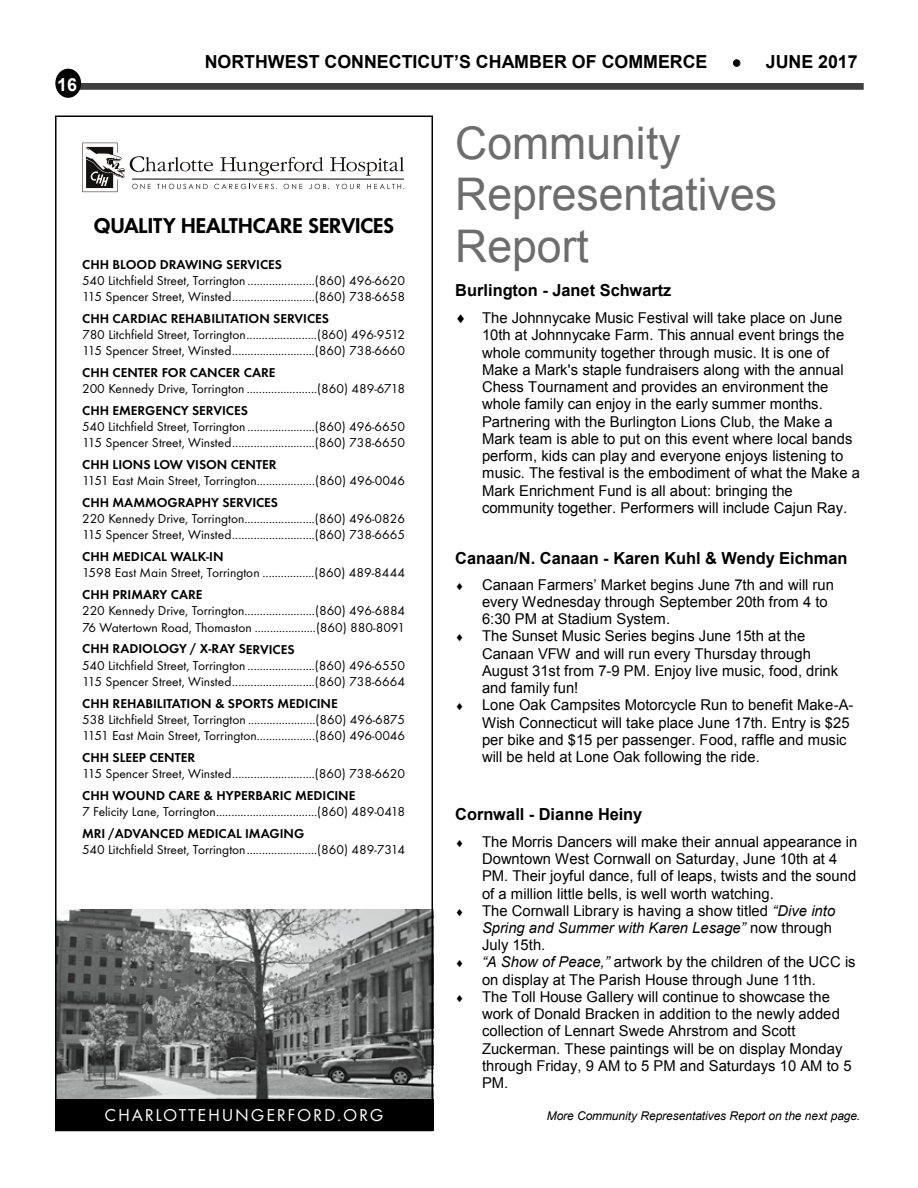
<style>
.page{position:relative;width:918px;height:1188px;background:#fff}
.page>*{position:absolute;margin:0;border:0;box-sizing:border-box;transform-origin:0 0}
.t1{font:45px/51.8px "Arial";color:#6d6d6d}
.t2{font:37.5px "Garamond";color:#000}
.t3{font:600 22.35px "Futura No 2 D";color:#000}
.t4{font:700 18px "Arial";color:#000}
.t5{font:700 18px "Arial";color:#fff}
.t6{font:17.85px "Futura T";color:#fff}
.t7{font:700 16.5px "Arial";color:#000}
.t8{font:15px/17.2px "Arial";color:#000}
.t9{font:13.35px/16px "Futura T";color:#000}
.t10{font:600 13.35px "Futura T";color:#000}
.t11{font:italic 12px "Arial";letter-spacing:-.005em;color:#000}
.s1{font-style:italic}
</style>
<div class="page">
<div style="left:61px;top:83px;width:803px;height:7px;background:#3f3f3f"></div>
<div style="left:57px;top:70px;width:23px;height:26px;background:#000;border-radius:50%"></div>
<div style="left:55px;top:69px;width:26px;height:29px;border:3px solid #000;border-radius:50%"></div>
<svg style="left:733px;top:59px;width:7px;height:8px"></svg>
<svg style="left:82px;top:143px;width:322px;height:49px"></svg>
<hr style="left:132px;top:179px;width:272px;height:1px;background:#000">
<div style="left:55px;top:1096px;width:378px;height:35px;background:#000"></div>
<img style="left:57px;top:910px;width:374px;height:189px">
<p class="t5" style="left:57px;top:73px;width:21px">16</p>
<p class="t4" style="left:205px;top:50px;width:504px">NORTHWEST CONNECTICUT’S CHAMBER OF COMMERCE</p>
<p class="t4" style="left:733px;top:50px;width:127px">• JUNE 2017</p>
<h2 class="t2" style="left:61px;top:197px;width:126px">Ad Here</h2>
<h3 class="t3" style="left:94px;top:212px;width:302px">QUALITY HEALTHCARE SERVICES</h3>
<p class="t10" style="left:82px;top:257px;width:202px">CHH BLOOD DRAWING SERVICES</p>
<p class="t9" style="left:82px;top:273px;width:325px">540 Litchfield Street, Torrington ......................(860) 496-6620<br>115 Spencer Street, Winsted...........................(860) 738-6658</p>
<p class="t10" style="left:82px;top:311px;width:248px">CHH CARDIAC REHABILITATION SERVICES</p>
<p class="t9" style="left:82px;top:327px;width:325px">780 Litchfield Street, Torrington.......................(860) 496-9512<br>115 Spencer Street, Winsted...........................(860) 738-6660</p>
<p class="t10" style="left:82px;top:365px;width:195px">CHH CENTER FOR CANCER CARE</p>
<p class="t9" style="left:82px;top:381px;width:325px">200 Kennedy Drive, Torrington .......................(860) 489-6718</p>
<p class="t10" style="left:82px;top:403px;width:167px">CHH EMERGENCY SERVICES</p>
<p class="t9" style="left:82px;top:419px;width:325px">540 Litchfield Street, Torrington ......................(860) 496-6650<br>115 Spencer Street, Winsted...........................(860) 738-6650</p>
<p class="t10" style="left:82px;top:457px;width:196px">CHH LIONS LOW VISON CENTER</p>
<p class="t9" style="left:82px;top:473px;width:325px">1151 East Main Street, Torrington...................(860) 496-0046</p>
<p class="t10" style="left:82px;top:495px;width:198px">CHH MAMMOGRAPHY SERVICES</p>
<p class="t9" style="left:82px;top:511px;width:325px">220 Kennedy Drive, Torrington.......................(860) 496-0826<br>115 Spencer Street, Winsted...........................(860) 738-6665</p>
<p class="t10" style="left:82px;top:549px;width:143px">CHH MEDICAL WALK-IN</p>
<p class="t9" style="left:82px;top:565px;width:325px">1598 East Main Street, Torrington .................(860) 489-8444</p>
<p class="t10" style="left:82px;top:587px;width:122px">CHH PRIMARY CARE</p>
<p class="t9" style="left:82px;top:603px;width:325px">220 Kennedy Drive, Torrington.......................(860) 496-6884<br>76 Watertown Road, Thomaston ....................(860) 880-8091</p>
<p class="t10" style="left:82px;top:641px;width:214px">CHH RADIOLOGY / X-RAY SERVICES</p>
<p class="t9" style="left:82px;top:657px;width:325px">540 Litchfield Street, Torrington ......................(860) 496-6550<br>115 Spencer Street, Winsted...........................(860) 738-6664</p>
<p class="t10" style="left:82px;top:695px;width:257px">CHH REHABILITATION &amp; SPORTS MEDICINE</p>
<p class="t9" style="left:82px;top:711px;width:325px">538 Litchfield Street, Torrington ......................(860) 496-6875<br>1151 East Main Street, Torrington...................(860) 496-0046</p>
<p class="t10" style="left:82px;top:749px;width:115px">CHH SLEEP CENTER</p>
<p class="t9" style="left:82px;top:765px;width:325px">115 Spencer Street, Winsted...........................(860) 738-6620</p>
<p class="t10" style="left:82px;top:787px;width:275px">CHH WOUND CARE &amp; HYPERBARIC MEDICINE</p>
<p class="t9" style="left:82px;top:803px;width:325px">7 Felicity Lane, Torrington.................................(860) 489-0418</p>
<p class="t10" style="left:82px;top:825px;width:224px">MRI /ADVANCED MEDICAL IMAGING</p>
<p class="t9" style="left:82px;top:841px;width:325px">540 Litchfield Street, Torrington.......................(860) 489-7314</p>
<p class="t6" style="left:105px;top:1104px;width:280px">CHARLOTTEHUNGERFORD.ORG</p>
<h1 class="t1" style="left:455px;top:117px;width:323px">Community<br>Representatives<br>Report</h1>
<p class="t7" style="left:455px;top:279px;width:218px">Burlington - Janet Schwartz</p>
<p class="t8" style="left:482px;top:309px;width:380px;text-indent:-27px">◻ The Johnnycake Music Festival will take place on June 10th at Johnnycake Farm. This annual event brings the whole community together through music. It is one of Make a Mark's staple fundraisers along with the annual Chess Tournament and provides an environment the whole family can enjoy in the early summer months.<br>Partnering with the Burlington Lions Club, the Make a Mark team is able to put on this event where local bands perform, kids can play and everyone enjoys listening to music. The festival is the embodiment of what the Make a Mark Enrichment Fund is all about: bringing the community together. Performers will include Cajun Ray.</p>
<p class="t7" style="left:455px;top:547px;width:394px">Canaan/N. Canaan - Karen Kuhl &amp; Wendy Eichman</p>
<p class="t8" style="left:482px;top:576px;width:354px;text-indent:-27px">◻ Canaan Farmers’ Market begins June 7th and will run every Wednesday through September 20th from 4 to<br>6:30 PM at Stadium System.</p>
<p class="t8" style="left:482px;top:628px;width:358px;text-indent:-27px">◻ The Sunset Music Series begins June 15th at the Canaan VFW and will run every Thursday through August 31st from 7-9 PM. Enjoy live music, food, drink and family fun!</p>
<p class="t8" style="left:482px;top:697px;width:373px;text-indent:-27px">◻ Lone Oak Campsites Motorcycle Run to benefit Make-A-Wish Connecticut will take place June 17th. Entry is $25 per bike and $15 per passenger. Food, raffle and music will be held at Lone Oak following the ride.</p>
<p class="t7" style="left:455px;top:804px;width:188px">Cornwall - Dianne Heiny</p>
<p class="t8" style="left:482px;top:833px;width:377px;text-indent:-27px">◻ The Morris Dancers will make their annual appearance in Downtown West Cornwall on Saturday, June 10th at 4<br>PM. Their joyful dance, full of leaps, twists and the sound of a million little bells, is well worth watching.</p>
<p class="t8" style="left:482px;top:902px;width:355px;text-indent:-27px">◻ The Cornwall Library is having a show titled <span class="s1">“Dive into<br>Spring and Summer with Karen Lesage”</span> now through<br>July 15th.</p>
<p class="t8" style="left:482px;top:954px;width:375px;text-indent:-27px">◻ <span class="s1">“A Show of Peace,”</span> artwork by the children of the UCC is on display at The Parish House through June 11th.</p>
<p class="t8" style="left:482px;top:988px;width:371px;text-indent:-27px">◻ The Toll House Gallery will continue to showcase the work of Donald Bracken in addition to the newly added collection of Lennart Swede Ahrstrom and Scott Zuckerman. These paintings will be on display Monday through Friday, 9 AM to 5 PM and Saturdays 10 AM to 5<br>PM.</p>
<p class="t11" style="left:547px;top:1108px;width:315px">More Community Representatives Report on the next page.</p>
</div>
